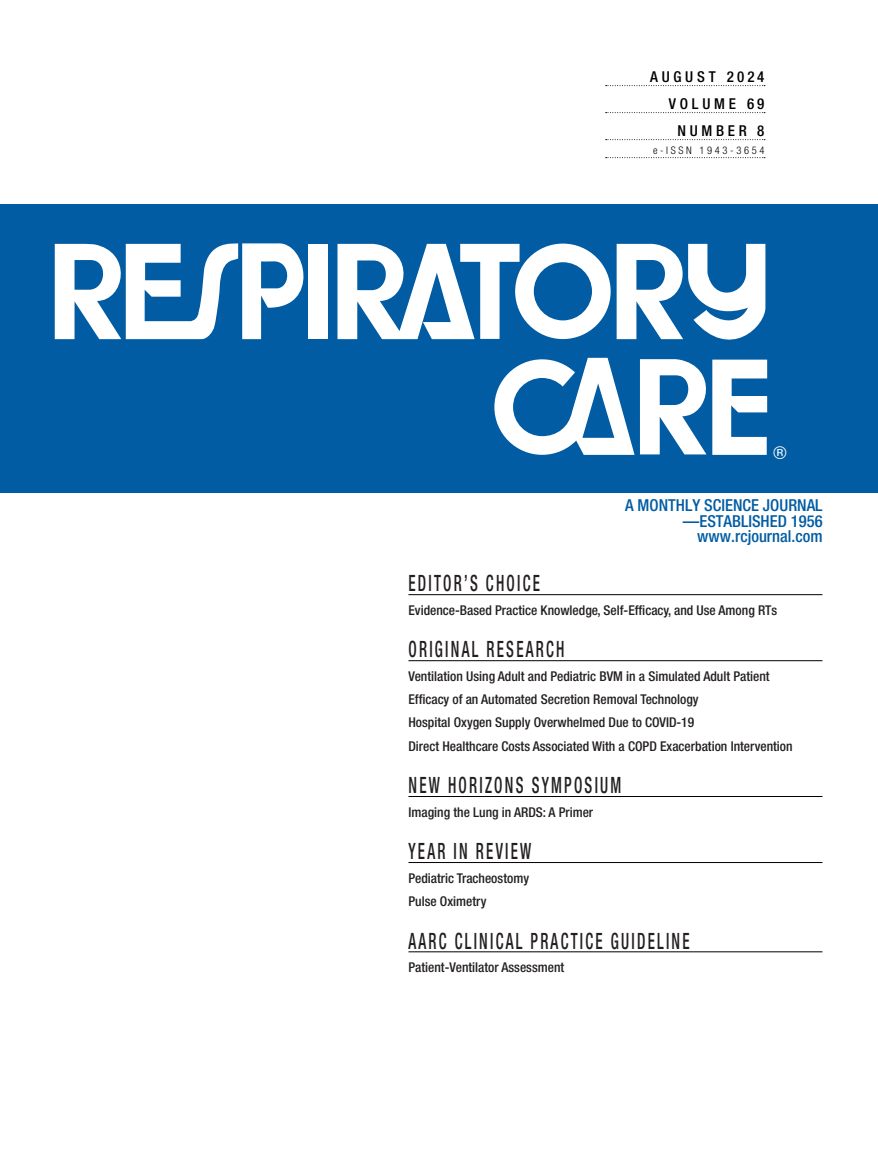
<style>
.page{position:relative;width:878px;height:1175px;background:#fff}
.page>*{position:absolute;margin:0;border:0;box-sizing:border-box;transform-origin:0 0}
.Cover_Section_Title_2017{font:500 condensed 22.5px "Helvetica Neue LT Std";letter-spacing:.15em;color:#231f20;scale:.67 1}
.t1{font:17.7px "Helvetica";color:#fff}
.t2{font:500 condensed 16.5px/16.5px "Helvetica Neue LT Std";color:#015ca3;text-align:right}
.t3{font:500 condensed 15px "Helvetica Neue LT Std";letter-spacing:.25em;color:#000}
.Cover_titles_2017{font:500 condensed 13.5px "Helvetica Neue LT Std";color:#231f20}
.t4{font:300 condensed 10.5px "Helvetica Neue LT Std";letter-spacing:.25em;color:#000}
</style>
<div class="page">
<div style="left:0;top:204px;width:878px;height:288px;background:#015ca3"></div>
<div style="left:309px;top:244px;width:19px;height:95px;background:#fff"></div>
<svg style="left:55px;top:243px;width:254px;height:96px"></svg>
<svg style="left:337px;top:244px;width:430px;height:211px"></svg>
<svg style="left:605px;top:85px;width:160px;height:1px"></svg>
<svg style="left:605px;top:112px;width:160px;height:1px"></svg>
<svg style="left:605px;top:139px;width:160px;height:1px"></svg>
<svg style="left:605px;top:157px;width:160px;height:1px"></svg>
<hr style="left:408px;top:594px;width:414px;height:1px;background:#000">
<hr style="left:408px;top:660px;width:414px;height:1px;background:#000">
<hr style="left:408px;top:796px;width:414px;height:1px;background:#000">
<hr style="left:408px;top:862px;width:414px;height:1px;background:#000">
<hr style="left:408px;top:951px;width:414px;height:1px;background:#000">
<p class="t3" style="left:650px;top:68px;width:116px">AUGUST 2024</p>
<p class="t3" style="left:669px;top:95px;width:97px">VOLUME 69</p>
<p class="t3" style="left:677px;top:122px;width:88px">NUMBER 8</p>
<p class="t4" style="left:653px;top:144px;width:113px">e-ISSN 1943-3654</p>
<h2 class="t1" style="left:773px;top:439px;width:15px">®</h2>
<p class="t2" style="left:625px;top:496px;width:199px">A MONTHLY SCIENCE JOURNAL —ESTABLISHED 1956</p>
<p class="t2" style="left:697px;top:528px;width:127px">www.rcjournal.com</p>
<p class="Cover_Section_Title_2017" style="left:408px;top:570px;width:198px">EDITOR’S CHOICE</p>
<p class="Cover_titles_2017" style="left:408px;top:602px;width:370px">Evidence-Based Practice Knowledge, Self-Efficacy, and Use Among RTs</p>
<p class="Cover_Section_Title_2017" style="left:408px;top:636px;width:234px">ORIGINAL RESEARCH</p>
<p class="Cover_titles_2017" style="left:408px;top:668px;width:363px">Ventilation Using Adult and Pediatric BVM in a Simulated Adult Patient</p>
<p class="Cover_titles_2017" style="left:408px;top:691px;width:291px">Efficacy of an Automated Secretion Removal Technology</p>
<p class="Cover_titles_2017" style="left:408px;top:714px;width:287px">Hospital Oxygen Supply Overwhelmed Due to COVID-19</p>
<p class="Cover_titles_2017" style="left:408px;top:737px;width:385px">Direct Healthcare Costs Associated With a COPD Exacerbation Intervention</p>
<p class="Cover_Section_Title_2017" style="left:408px;top:772px;width:319px">NEW HORIZONS SYMPOSIUM</p>
<p class="Cover_titles_2017" style="left:408px;top:803px;width:186px">Imaging the Lung in ARDS: A Primer</p>
<p class="Cover_Section_Title_2017" style="left:408px;top:838px;width:185px">YEAR IN REVIEW</p>
<p class="Cover_titles_2017" style="left:408px;top:869px;width:122px">Pediatric Tracheostomy</p>
<p class="Cover_titles_2017" style="left:408px;top:893px;width:79px">Pulse Oximetry</p>
<p class="Cover_Section_Title_2017" style="left:408px;top:927px;width:421px">AARC CLINICAL PRACTICE GUIDELINE</p>
<p class="Cover_titles_2017" style="left:408px;top:959px;width:157px">Patient-Ventilator Assessment</p>
</div>
